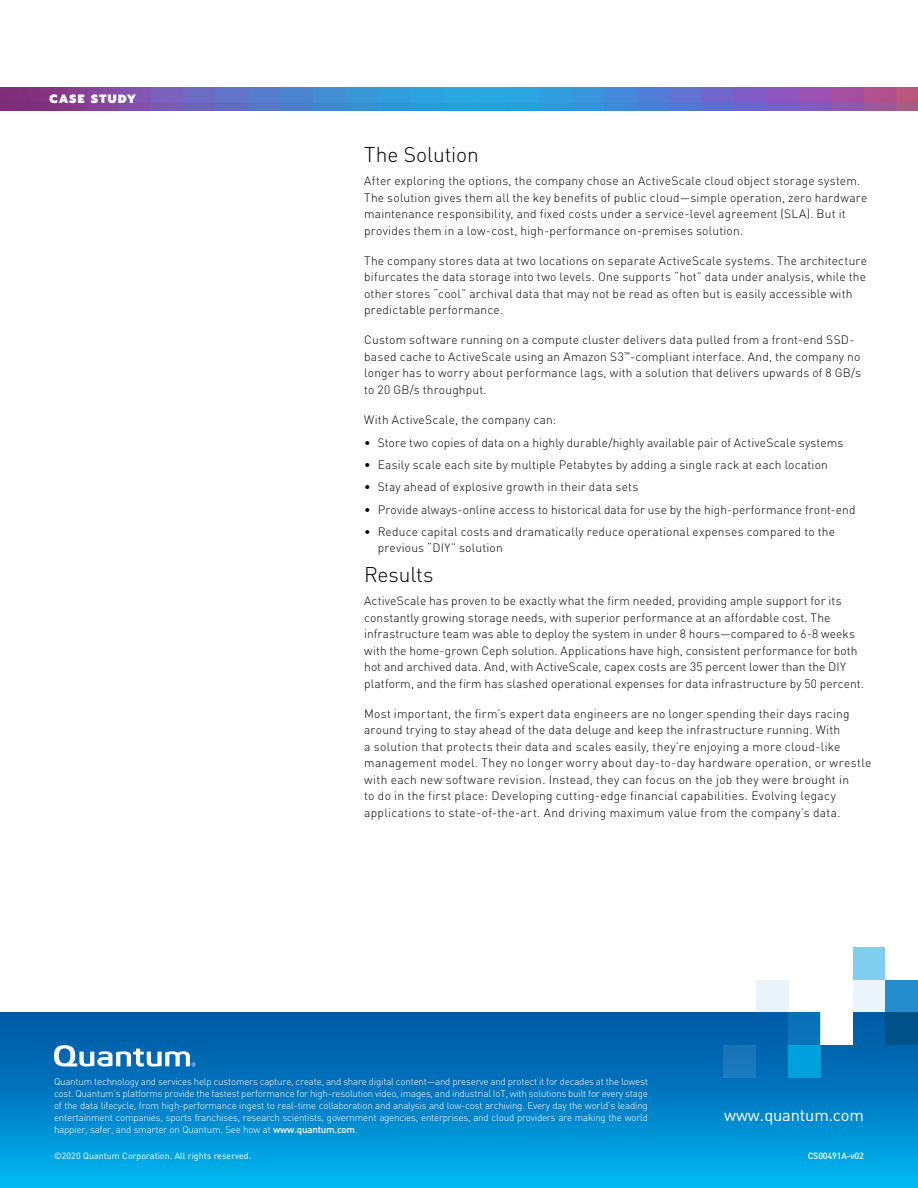
<style>
.page{position:relative;width:918px;height:1188px;background:#fff}
.page>*{position:absolute;margin:0;border:0;box-sizing:border-box;transform-origin:0 0}
.TITLES{font:300 21px "DIN Pro";letter-spacing:-.005em;color:#000}
.t1{font:16.5px "DIN Pro";letter-spacing:-.01em;color:#fff}
.BODY_TEXT_8_10{font:300 12px/16.5px "DIN Pro";letter-spacing:.015em;color:#000}
.TOP_HEADER{font:900 12px "Prompt";letter-spacing:.1em;color:#fff}
.t2{font:300 9.75px/12px "DIN Pro";letter-spacing:-.02em;color:#fff;text-align:justify}
.t3{font:9px "DIN Pro";color:#fff}
.t4{font:500 9px "DIN Pro";letter-spacing:-.02em;color:#fff}
.s1{font-weight:500}
</style>
<div class="page">
<img style="left:0;top:88px;width:918px;height:23px">
<div style="left:0;top:1012px;width:918px;height:176px;background:linear-gradient(to bottom,#004f9d,#00b4ef)"></div>
<div style="left:853px;top:948px;width:33px;height:32px;background:#80cfee"></div>
<div style="left:853px;top:980px;width:33px;height:32px;background:#e9f5fb"></div>
<div style="left:886px;top:980px;width:32px;height:32px;background:#258dcc"></div>
<div style="left:886px;top:1012px;width:32px;height:33px;background:#005289"></div>
<hr style="left:917px;top:915px;width:1px;height:33px;background:#258dcc">
<hr style="left:917px;top:948px;width:1px;height:32px;background:#258dcc">
<div style="left:821px;top:1011px;width:32px;height:34px;background:#fff"></div>
<hr style="left:917px;top:1045px;width:1px;height:32px;background:#258dcc">
<hr style="left:917px;top:1077px;width:1px;height:33px;background:#258dcc">
<hr style="left:917px;top:1110px;width:1px;height:32px;background:#258dcc">
<hr style="left:917px;top:883px;width:1px;height:32px;background:#258dcc">
<div style="left:788px;top:1012px;width:33px;height:33px;background:#0a72b7"></div>
<div style="left:756px;top:980px;width:32px;height:32px;background:#e9f3fa"></div>
<div style="left:724px;top:1045px;width:32px;height:32px;background:#1977ba"></div>
<div style="left:788px;top:1045px;width:33px;height:32px;background:#00a0dd"></div>
<svg style="left:54px;top:1045px;width:142px;height:22px"></svg>
<p class="TOP_HEADER" style="left:49px;top:90px;width:88px">CASE STUDY</p>
<p class="TITLES" style="left:364px;top:138px;width:116px">The Solution</p>
<p class="BODY_TEXT_8_10" style="left:364px;top:172px;width:505px">After exploring the options, the company chose an ActiveScale cloud object storage system.<br>The solution gives them all the key benefits of public cloud—simple operation, zero hardware maintenance responsibility, and fixed costs under a service-level agreement (SLA). But it provides them in a low-cost, high-performance on-premises solution.</p>
<p class="BODY_TEXT_8_10" style="left:364px;top:251px;width:504px">The company stores data at two locations on separate ActiveScale systems. The architecture bifurcates the data storage into two levels. One supports “hot” data under analysis, while the other stores “cool” archival data that may not be read as often but is easily accessible with predictable performance.</p>
<p class="BODY_TEXT_8_10" style="left:364px;top:331px;width:498px">Custom software running on a compute cluster delivers data pulled from a front-end SSD&shy;based cache to ActiveScale using an Amazon S3<sup>™</sup>-compliant interface. And, the company no longer has to worry about performance lags, with a solution that delivers upwards of 8 GB/s to 20 GB/s throughput.</p>
<p class="BODY_TEXT_8_10" style="left:364px;top:410px;width:194px">With ActiveScale, the company can:</p>
<p class="BODY_TEXT_8_10" style="left:364px;top:433px;width:481px">• Store two copies of data on a highly durable/highly available pair of ActiveScale systems</p>
<p class="BODY_TEXT_8_10" style="left:364px;top:456px;width:465px">• Easily scale each site by multiple Petabytes by adding a single rack at each location</p>
<p class="BODY_TEXT_8_10" style="left:364px;top:478px;width:276px">• Stay ahead of explosive growth in their data sets</p>
<p class="BODY_TEXT_8_10" style="left:364px;top:500px;width:493px">• Provide always-online access to historical data for use by the high-performance front-end</p>
<p class="BODY_TEXT_8_10" style="left:378px;top:522px;width:459px;text-indent:-14px">• Reduce capital costs and dramatically reduce operational expenses compared to the previous “DIY” solution</p>
<p class="TITLES" style="left:364px;top:558px;width:71px">Results</p>
<p class="BODY_TEXT_8_10" style="left:364px;top:592px;width:501px">ActiveScale has proven to be exactly what the firm needed, providing ample support for its constantly growing storage needs, with superior performance at an affordable cost. The infrastructure team was able to deploy the system in under 8 hours—compared to 6-8 weeks with the home-grown Ceph solution. Applications have high, consistent performance for both hot and archived data. And, with ActiveScale, capex costs are 35 percent lower than the DIY platform, and the firm has slashed operational expenses for data infrastructure by 50 percent.</p>
<p class="BODY_TEXT_8_10" style="left:364px;top:704px;width:509px">Most important, the firm’s expert data engineers are no longer spending their days racing around trying to stay ahead of the data deluge and keep the infrastructure running. With<br>a solution that protects their data and scales easily, they’re enjoying a more cloud-like management model. They no longer worry about day-to-day hardware operation, or wrestle with each new software revision. Instead, they can focus on the job they were brought in<br>to do in the first place: Developing cutting-edge financial capabilities. Evolving legacy applications to state-of-the-art. And driving maximum value from the company’s data.</p>
<p class="t2" style="left:54px;top:1075px;width:596px">Quantum technology and services help customers capture, create, and share digital content—and preserve and protect it for decades at the lowest cost. Quantum’s platforms provide the fastest performance for high-resolution video, images, and industrial IoT, with solutions built for every stage of the data lifecycle, from high-performance ingest to real-time collaboration and analysis and low-cost archiving. Every day the world’s leading entertainment companies, sports franchises, research scientists, government agencies, enterprises, and cloud providers are making the world happier, safer, and smarter on Quantum. See how at <span class="s1">www.quantum.com</span>.</p>
<p class="t3" style="left:54px;top:1148px;width:199px">©2020 Quantum Corporation. All rights reserved.</p>
<p class="t4" style="left:808px;top:1149px;width:58px">CS00491A-v02</p>
<p class="t1" style="left:724px;top:1102px;width:141px">www.quantum.com</p>
</div>
